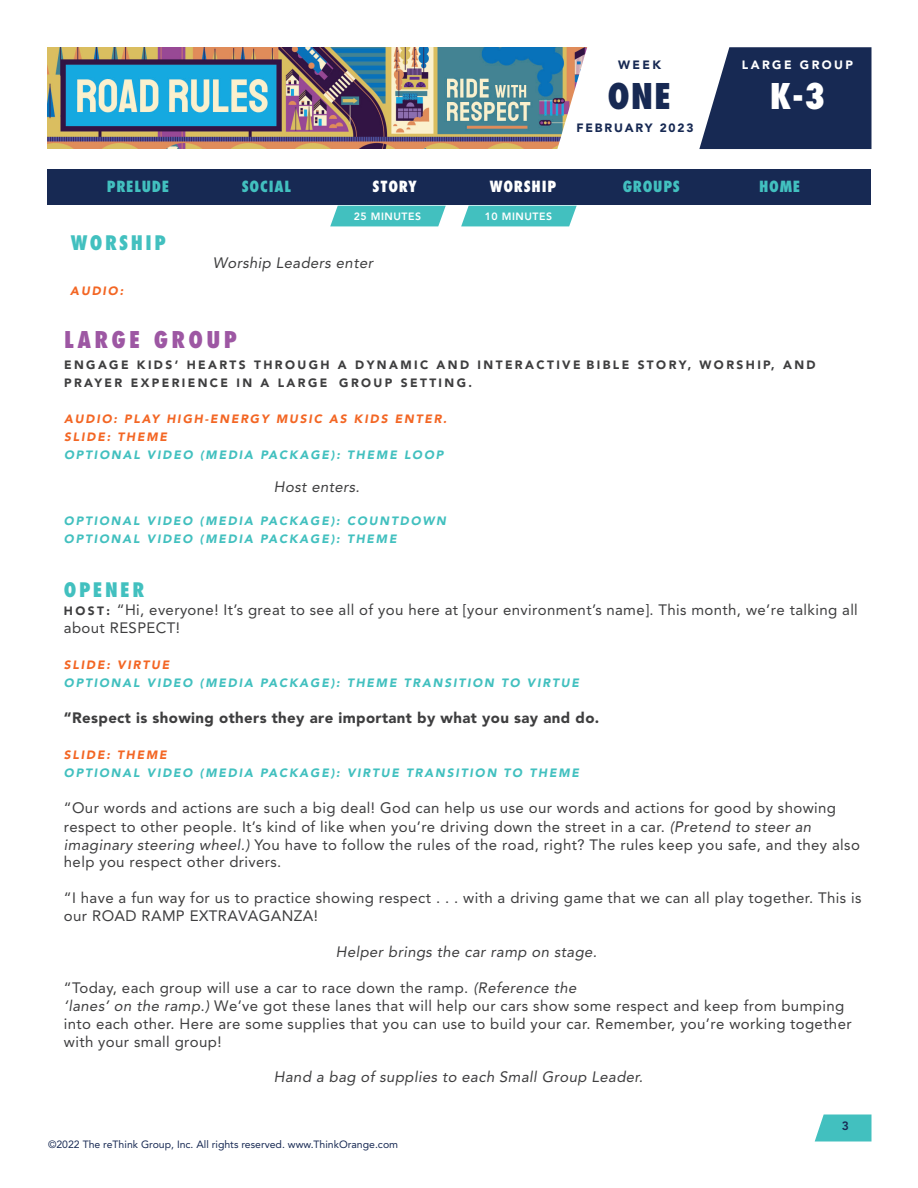
<style>
.page{position:relative;width:918px;height:1188px;background:#fff}
.page>*{position:absolute;margin:0;border:0;box-sizing:border-box;transform-origin:0 0}
.t1{font:800 condensed 34.5px "Futura Std";color:#172953}
.t2{font:800 condensed 34.5px "Futura Std";color:#fff}
.t3{font:800 condensed 22.5px "Futura Std";letter-spacing:.15em;color:#9d57a3}
.t4{font:800 condensed 19.5px "Futura Std";letter-spacing:.125em;color:#42c0bf}
.t5{font:15px/18px "Avenir LT Std";letter-spacing:.025em;color:#3e3e3f}
.t6{font:italic 15px "Avenir LT Std";letter-spacing:.025em;color:#3e3e3f}
.t7{font:900 15px "Avenir LT Std";letter-spacing:.025em;color:#3e3e3f}
.t8{font:800 condensed 15px "Futura Std";letter-spacing:.05em;color:#42c0bf}
.t9{font:800 condensed 15px "Futura Std";letter-spacing:.05em;color:#fff}
.t10{font:italic 900 12px/18px "Avenir LT Std";letter-spacing:.15em;color:#42c0bf}
.t11{font:900 12px/18px "Avenir LT Std";letter-spacing:.2em;color:#3e3e3f}
.t12{font:italic 900 12px/18px "Avenir LT Std";letter-spacing:.15em;color:#f36624}
.t13{font:900 12px "Avenir LT Std";letter-spacing:.15em;color:#172953}
.t14{font:900 12px "Avenir LT Std";letter-spacing:.2em;color:#fff}
.t15{font:800 12px "Avenir LT Std";color:#172953}
.t16{font:10.5px "Avenir LT Std";color:#172953}
.t17{font:800 10.5px "Avenir LT Std";letter-spacing:.05em;color:#fff}
.s1{font-weight:900;font-size:12px}
.s2{font-style:italic}
</style>
<div class="page">
<img style="left:47px;top:47px;width:510px;height:102px">
<svg style="left:815px;top:1114px;width:57px;height:28px;background:#57c7c6"></svg>
<svg style="left:557px;top:47px;width:315px;height:102px"></svg>
<svg style="left:330px;top:206px;width:116px;height:20px;background:#4fc4c3"></svg>
<svg style="left:461px;top:206px;width:116px;height:20px;background:#4fc4c3"></svg>
<div style="left:47px;top:170px;width:824px;height:36px;background:#172953"></div>
<p class="t13" style="left:618px;top:58px;width:44px">WEEK</p>
<p class="t14" style="left:742px;top:58px;width:113px">LARGE GROUP</p>
<h1 class="t1" style="left:608px;top:75px;width:65px">ONE</h1>
<h1 class="t2" style="left:770px;top:75px;width:57px">K-3</h1>
<p class="t13" style="left:577px;top:121px;width:118px">FEBRUARY 2023</p>
<p class="t8" style="left:107px;top:177px;width:64px">PRELUDE</p>
<p class="t8" style="left:242px;top:177px;width:51px">SOCIAL</p>
<p class="t9" style="left:373px;top:177px;width:46px">STORY</p>
<p class="t9" style="left:490px;top:177px;width:68px">WORSHIP</p>
<p class="t8" style="left:623px;top:177px;width:59px">GROUPS</p>
<p class="t8" style="left:759px;top:177px;width:43px">HOME</p>
<h3 class="t4" style="left:71px;top:231px;width:96px">WORSHIP</h3>
<p class="t12" style="left:70px;top:282px;width:54px">AUDIO:</p>
<p class="t17" style="left:354px;top:210px;width:69px">25 MINUTES</p>
<p class="t17" style="left:485px;top:210px;width:69px">10 MINUTES</p>
<p class="t6" style="left:213px;top:254px;width:162px">Worship Leaders enter</p>
<h2 class="t3" style="left:64px;top:326px;width:174px">LARGE GROUP</h2>
<p class="t11" style="left:64px;top:356px;width:753px">ENGAGE KIDS’ HEARTS THROUGH A DYNAMIC AND INTERACTIVE BIBLE STORY, WORSHIP, AND<br>PRAYER EXPERIENCE IN A LARGE GROUP SETTING.</p>
<p class="t12" style="left:64px;top:410px;width:384px">AUDIO: PLAY HIGH-ENERGY MUSIC AS KIDS ENTER.<br>SLIDE: THEME</p>
<p class="t10" style="left:64px;top:446px;width:381px">OPTIONAL VIDEO (MEDIA PACKAGE): THEME LOOP</p>
<p class="t6" style="left:274px;top:478px;width:87px">Host enters.</p>
<p class="t10" style="left:64px;top:512px;width:384px">OPTIONAL VIDEO (MEDIA PACKAGE): COUNTDOWN<br>OPTIONAL VIDEO (MEDIA PACKAGE): THEME</p>
<h3 class="t4" style="left:64px;top:578px;width:82px">OPENER</h3>
<p class="t5" style="left:64px;top:601px;width:795px"><span class="s1">H O S T :</span> “Hi, everyone! It’s great to see all of you here at [your environment’s name]. This month, we’re talking all about RESPECT!</p>
<p class="t12" style="left:64px;top:656px;width:107px">SLIDE: VIRTUE</p>
<p class="t10" style="left:64px;top:674px;width:517px">OPTIONAL VIDEO (MEDIA PACKAGE): THEME TRANSITION TO VIRTUE</p>
<p class="t7" style="left:64px;top:709px;width:537px">“Respect is showing others they are important by what you say and do.</p>
<p class="t12" style="left:64px;top:746px;width:104px">SLIDE: THEME</p>
<p class="t10" style="left:64px;top:764px;width:517px">OPTIONAL VIDEO (MEDIA PACKAGE): VIRTUE TRANSITION TO THEME</p>
<p class="t5" style="left:64px;top:799px;width:797px">“Our words and actions are such a big deal! God can help us use our words and actions for good by showing respect to other people. It’s kind of like when you’re driving down the street in a car. <span class="s2">(Pretend to steer an imaginary steering wheel.)</span> You have to follow the rules of the road, right? The rules keep you safe, and they also help you respect other drivers.</p>
<p class="t5" style="left:64px;top:889px;width:799px">“I have a fun way for us to practice showing respect . . . with a driving game that we can all play together. This is our ROAD RAMP EXTRAVAGANZA!</p>
<p class="t6" style="left:336px;top:943px;width:263px">Helper brings the car ramp on stage.</p>
<p class="t5" style="left:64px;top:979px;width:789px">“Today, each group will use a car to race down the ramp. <span class="s2">(Reference the<br>‘lanes’ on the ramp.)</span> We’ve got these lanes that will help our cars show some respect and keep from bumping into each other. Here are some supplies that you can use to build your car. Remember, you’re working together with your small group!</p>
<p class="t6" style="left:274px;top:1068px;width:371px">Hand a bag of supplies to each Small Group Leader.</p>
<p class="t16" style="left:48px;top:1138px;width:352px">©2022 The reThink Group, Inc. All rights reserved. www.ThinkOrange.com</p>
<p class="t15" style="left:842px;top:1118px;width:9px">3</p>
</div>
